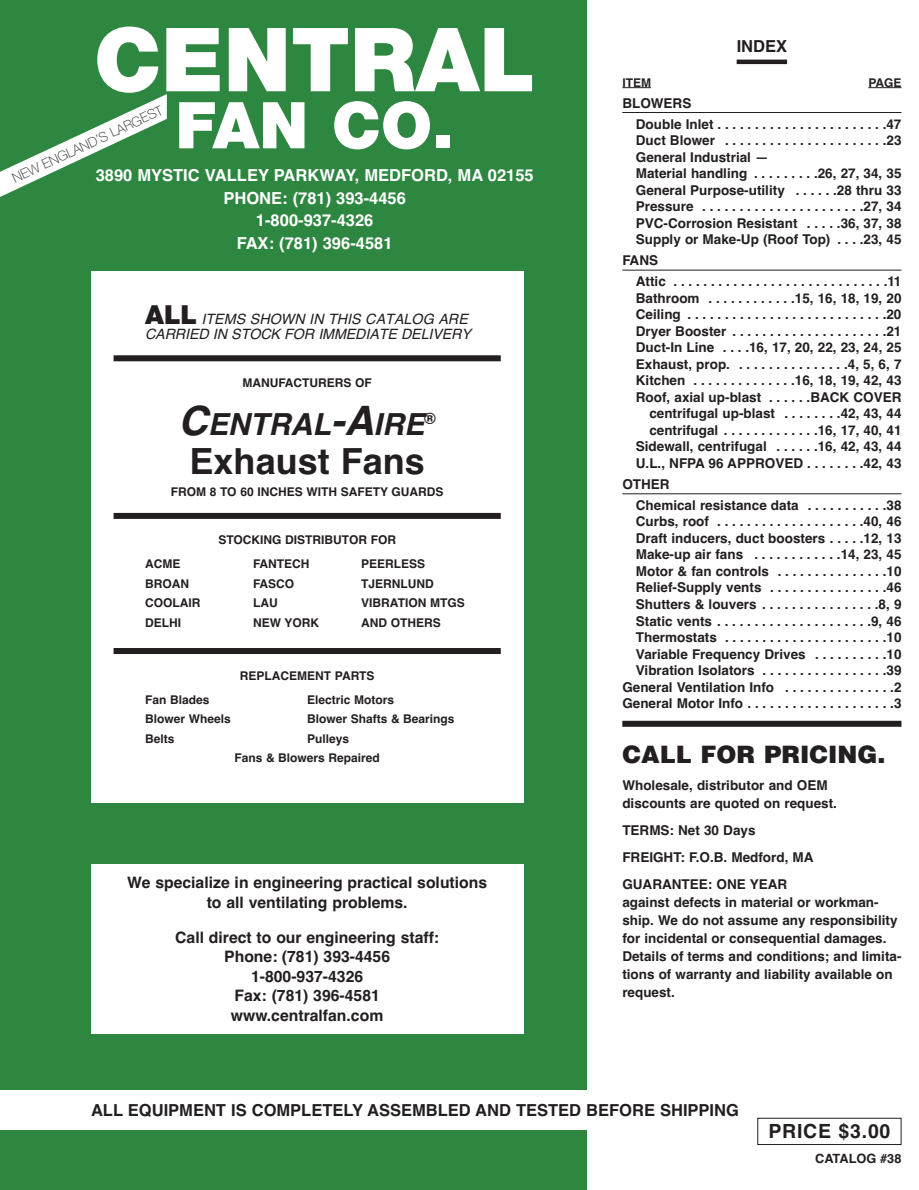
<style>
.page{position:relative;width:919px;height:1190px;background:#fff}
.page>*{position:absolute;margin:0;border:0;box-sizing:border-box;transform-origin:0 0}
.t1{font:900 88.5px "Helvetica Neue";color:#fff}
.t2{font:900 64.5px "Helvetica Neue";color:#fff}
.t3{font:700 36px "Helvetica";color:#231f20}
.t4{font:italic 700 30.3px "Helvetica";color:#231f20}
.t5{font:900 24px "Helvetica LT Std";color:#231f20}
.t6{font:700 19.5px "Helvetica";letter-spacing:.04em;color:#231f20}
.t7{font:700 16.5px/22.5px "Helvetica";color:#fff;text-align:center}
.t8{font:700 16.5px "Helvetica";color:#231f20}
.t9{font:700 15.75px/19.5px "Helvetica";color:#231f20;text-align:center}
.t10{font:italic 14.25px/15px "Helvetica";letter-spacing:-.005em;color:#231f20}
.t11{font:700 13.5px/16.5px "Helvetica";color:#231f20}
.t12{font:100 13.5px "Helvetica Neue";color:#231f20}
.t13{font:700 12.75px "Helvetica";color:#231f20}
.t14{font:700 12px/19.5px "Helvetica";color:#231f20}
.s1{font-family:"Helvetica Neue";font-weight:900;font-style:normal;font-size:26.25px}
.s2{font-size:40.5px}
</style>
<div class="page">
<hr style="left:736px;top:60px;width:51px;height:4px;background:#231f20">
<svg style="left:622px;top:87px;width:29px;height:1px"></svg>
<hr style="left:868px;top:87px;width:33px;height:1px;background:#231f20">
<hr style="left:622px;top:112px;width:279px;height:1px;background:#231f20">
<hr style="left:622px;top:270px;width:279px;height:1px;background:#231f20">
<hr style="left:622px;top:493px;width:279px;height:1px;background:#231f20">
<div style="left:622px;top:720px;width:279px;height:6px;background:#231f20"></div>
<div style="left:0;top:0;width:586px;height:1189px;background:#2e8740"></div>
<div style="left:91px;top:271px;width:432px;height:531px;background:#fff"></div>
<div style="left:114px;top:355px;width:387px;height:6px;background:#231f20"></div>
<div style="left:114px;top:513px;width:387px;height:6px;background:#231f20"></div>
<div style="left:114px;top:648px;width:387px;height:6px;background:#231f20"></div>
<div style="left:91px;top:864px;width:432px;height:169px;background:#fff"></div>
<div style="left:0;top:1090px;width:919px;height:39px;background:#fff"></div>
<svg style="left:0;top:94px;width:167px;height:103px"></svg>
<div style="left:757px;top:1117px;width:144px;height:27px;border:1px solid #231f20"></div>
<h1 class="t1" style="left:94px;top:28px;width:442px">CENTRAL</h1>
<h2 class="t2" style="left:175px;top:102px;width:280px">FAN CO.</h2>
<p class="t7" style="left:96px;top:164px;width:439px">3890 MYSTIC VALLEY PARKWAY, MEDFORD, MA 02155<br>PHONE: (781) 393-4456<br>1-800-937-4326<br>FAX: (781) 396-4581</p>
<p class="t12" style="left:11px;top:174px;width:166px;rotate:-25deg">NEW ENGLAND’S LARGEST</p>
<p class="t10" style="left:145px;top:311px;width:327px"><span class="s1">ALL</span> ITEMS SHOWN IN THIS CATALOG ARE<br>CARRIED IN STOCK FOR IMMEDIATE DELIVERY</p>
<p class="t14" style="left:242px;top:373px;width:131px">MANUFACTURERS OF</p>
<h3 class="t4" style="left:178px;top:406px;width:259px"><span class="s2">C</span>ENTRAL<span class="s2">-A</span>IRE<sup>®</sup></h3>
<h3 class="t3" style="left:190px;top:440px;width:237px">Exhaust Fans</h3>
<p class="t14" style="left:171px;top:482px;width:274px">FROM 8 TO 60 INCHES WITH SAFETY GUARDS</p>
<p class="t14" style="left:218px;top:530px;width:179px">STOCKING DISTRIBUTOR FOR</p>
<p class="t14" style="left:145px;top:554px;width:37px">ACME</p>
<p class="t14" style="left:253px;top:554px;width:58px">FANTECH</p>
<p class="t14" style="left:361px;top:554px;width:66px">PEERLESS</p>
<p class="t14" style="left:145px;top:574px;width:45px">BROAN</p>
<p class="t14" style="left:253px;top:574px;width:43px">FASCO</p>
<p class="t14" style="left:361px;top:574px;width:74px">TJERNLUND</p>
<p class="t14" style="left:145px;top:593px;width:57px">COOLAIR</p>
<p class="t14" style="left:253px;top:593px;width:26px">LAU</p>
<p class="t14" style="left:361px;top:593px;width:105px">VIBRATION MTGS</p>
<p class="t14" style="left:145px;top:613px;width:37px">DELHI</p>
<p class="t14" style="left:253px;top:613px;width:68px">NEW YORK</p>
<p class="t14" style="left:361px;top:613px;width:81px">AND OTHERS</p>
<p class="t14" style="left:240px;top:665px;width:136px">REPLACEMENT PARTS</p>
<p class="t14" style="left:145px;top:689px;width:66px">Fan Blades</p>
<p class="t14" style="left:307px;top:689px;width:89px">Electric Motors</p>
<p class="t14" style="left:145px;top:709px;width:87px">Blower Wheels</p>
<p class="t14" style="left:307px;top:709px;width:149px">Blower Shafts &amp; Bearings</p>
<p class="t14" style="left:145px;top:728px;width:31px">Belts</p>
<p class="t14" style="left:234px;top:728px;width:147px;text-indent:73px">Pulleys<br>Fans &amp; Blowers Repaired</p>
<p class="t9" style="left:127px;top:873px;width:361px">We specialize in engineering practical solutions to all ventilating problems.</p>
<p class="t9" style="left:175px;top:927px;width:265px">Call direct to our engineering staff:<br>Phone: (781) 393-4456<br>1-800-937-4326<br>Fax: (781) 396-4581 www.centralfan.com</p>
<p class="t8" style="left:736px;top:37px;width:52px">INDEX</p>
<p class="t14" style="left:622px;top:73px;width:30px">ITEM</p>
<p class="t14" style="left:868px;top:73px;width:35px">PAGE</p>
<p class="t11" style="left:636px;top:92px;width:267px;line-height:21px;text-indent:-14px">BLOWERS<br>Double Inlet . . . . . . . . . . . . . . . . . . . . . . .47</p>
<p class="t11" style="left:636px;top:132px;width:267px">Duct Blower . . . . . . . . . . . . . . . . . . . . . .23<br>General Industrial —<br>Material handling . . . . . . . . .26, 27, 34, 35<br>General Purpose-utility . . . . . .28 thru 33<br>Pressure . . . . . . . . . . . . . . . . . . . . . .27, 34<br>PVC-Corrosion Resistant . . . . .36, 37, 38<br>Supply or Make-Up (Roof Top) . . . .23, 45</p>
<p class="t11" style="left:636px;top:250px;width:267px;line-height:21px;text-indent:-14px">FANS<br>Attic . . . . . . . . . . . . . . . . . . . . . . . . . . . . .11</p>
<p class="t11" style="left:636px;top:290px;width:267px;text-align:right">Bathroom . . . . . . . . . . . .15, 16, 18, 19, 20<br>Ceiling . . . . . . . . . . . . . . . . . . . . . . . . . . .20<br>Dryer Booster . . . . . . . . . . . . . . . . . . . . .21<br>Duct-In Line . . . .16, 17, 20, 22, 23, 24, 25<br>Exhaust, prop. . . . . . . . . . . . . . . .4, 5, 6, 7<br>Kitchen . . . . . . . . . . . . . .16, 18, 19, 42, 43<br>Roof, axial up-blast . . . . . .BACK COVER centrifugal up-blast . . . . . . . .42, 43, 44 centrifugal . . . . . . . . . . . . .16, 17, 40, 41<br>Sidewall, centrifugal . . . . . .16, 42, 43, 44<br>U.L., NFPA 96 APPROVED . . . . . . . .42, 43</p>
<p class="t11" style="left:636px;top:473px;width:267px;line-height:21px;text-indent:-14px">OTHER<br>Chemical resistance data . . . . . . . . . . .38</p>
<p class="t11" style="left:622px;top:513px;width:281px;text-align:right">Curbs, roof . . . . . . . . . . . . . . . . . . . .40, 46<br>Draft inducers, duct boosters . . . . .12, 13<br>Make-up air fans . . . . . . . . . . . .14, 23, 45<br>Motor &amp; fan controls . . . . . . . . . . . . . . .10<br>Relief-Supply vents . . . . . . . . . . . . . . . .46<br>Shutters &amp; louvers . . . . . . . . . . . . . . . .8, 9<br>Static vents . . . . . . . . . . . . . . . . . . . . .9, 46<br>Thermostats . . . . . . . . . . . . . . . . . . . . . .10<br>Variable Frequency Drives . . . . . . . . . .10<br>Vibration Isolators . . . . . . . . . . . . . . . . .39<br>General Ventilation Info . . . . . . . . . . . . . . .2<br>General Motor Info . . . . . . . . . . . . . . . . . . . .3</p>
<h3 class="t5" style="left:622px;top:745px;width:264px">CALL FOR PRICING.</h3>
<p class="t11" style="left:622px;top:776px;width:216px;line-height:18px">Wholesale, distributor and OEM discounts are quoted on request.</p>
<p class="t11" style="left:622px;top:816px;width:193px;line-height:27px">TERMS: Net 30 Days<br>FREIGHT: F.O.B. Medford, MA<br>GUARANTEE: ONE YEAR</p>
<p class="t11" style="left:622px;top:893px;width:281px;line-height:18px">against defects in material or workman&shy;ship. We do not assume any responsibility for incidental or consequential damages.<br>Details of terms and conditions; and limita&shy;tions of warranty and liability available on request.</p>
<p class="t8" style="left:91px;top:1100px;width:649px">ALL EQUIPMENT IS COMPLETELY ASSEMBLED AND TESTED BEFORE SHIPPING</p>
<h3 class="t6" style="left:768px;top:1119px;width:123px">PRICE $3.00</h3>
<p class="t13" style="left:815px;top:1150px;width:88px">CATALOG #38</p>
</div>
